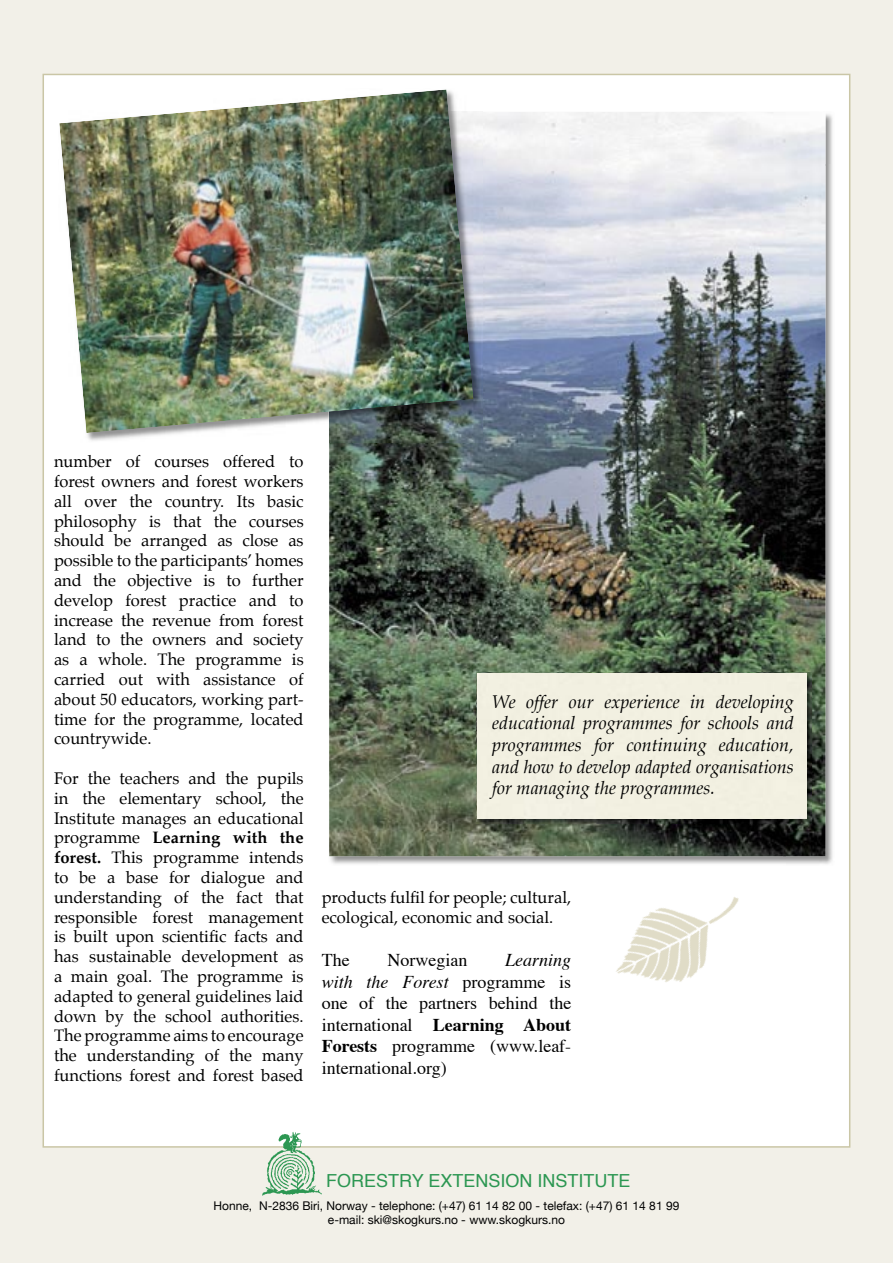
<style>
.page{position:relative;width:893px;height:1263px;background:#f2f0e8}
.page>*{position:absolute;margin:0;border:0;box-sizing:border-box;transform-origin:0 0}
.t1{font:italic 18px/21.6px "Palatino";color:#000;text-align:justify}
.t2{font:18px/21.6px "Times";color:#000;text-align:justify}
.t3{font:18px "Helvetica";color:#2c9752}
.t4{font:16.5px/19.8px "Palatino";color:#000;text-align:justify}
.t5{font:12px/14.4px "Helvetica Neue";color:#000;text-align:center}
.s1{font-weight:700}
.s2{font-style:italic}
</style>
<div class="page">
<div style="left:43px;top:74px;width:807px;height:1074px;background:#fff"></div>
<img style="left:259px;top:1125px;width:66px;height:71px">
<img style="left:483px;top:111px;width:352px;height:53px">
<img style="left:785px;top:164px;width:50px;height:702px">
<img style="left:328px;top:442px;width:51px;height:424px">
<img style="left:379px;top:856px;width:406px;height:10px">
<img style="left:329px;top:112px;width:496px;height:744px">
<img style="left:477px;top:672px;width:335px;height:152px">
<img style="left:478px;top:674px;width:328px;height:144px">
<img style="left:597px;top:865px;width:164px;height:147px">
<img style="left:58px;top:88px;width:425px;height:354px">
<img style="left:329px;top:112px;width:154px;height:330px">
<img style="left:59px;top:89px;width:415px;height:344px">
<p class="t4" style="left:54px;top:452px;width:251px">number of courses offered to forest owners and forest workers all over the country. Its basic philosophy is that the courses should be arranged as close as possible to the participants’ homes and the objective is to further develop forest practice and to increase the revenue from forest land to the owners and society as a whole. The programme is carried out with assistance of about 50 educators, working part&shy;time for the programme, located countrywide.</p>
<p class="t4" style="left:54px;top:768px;width:251px">For the teachers and the pupils in the elementary school, the Institute manages an educational programme <span class="s1">Learning with the forest.</span> This programme intends to be a base for dialogue and understanding of the fact that responsible forest management is built upon scientific facts and has sustainable development as a main goal. The programme is adapted to general guidelines laid down by the school authorities.<br>The programme aims to encourage the understanding of the many functions forest and forest based</p>
<p class="t1" style="left:492px;top:691px;width:303px">We offer our experience in developing educational programmes for schools and programmes for continuing education, and how to develop adapted organisations for managing the programmes.</p>
<p class="t4" style="left:322px;top:887px;width:251px">products fulfil for people; cultural, ecological, economic and social.</p>
<p class="t2" style="left:322px;top:950px;width:29px">The</p>
<p class="t2" style="left:387px;top:950px;width:81px">Norwegian</p>
<p class="t2" style="left:322px;top:950px;width:251px;text-indent:184px"><span class="s2">Learning with the Forest</span> programme is one of the partners behind the international <span class="s1">Learning About Forests</span> programme (www.leaf&shy;international.org)</p>
<p class="t3" style="left:326px;top:1168px;width:306px">FORESTRY EXTENSION INSTITUTE</p>
<p class="t5" style="left:214px;top:1198px;width:467px">Honne, N-2836 Biri, Norway - telephone: (+47) 61 14 82 00 - telefax: (+47) 61 14 81 99 e-mail: ski@skogkurs.no - www.skogkurs.no</p>
</div>
